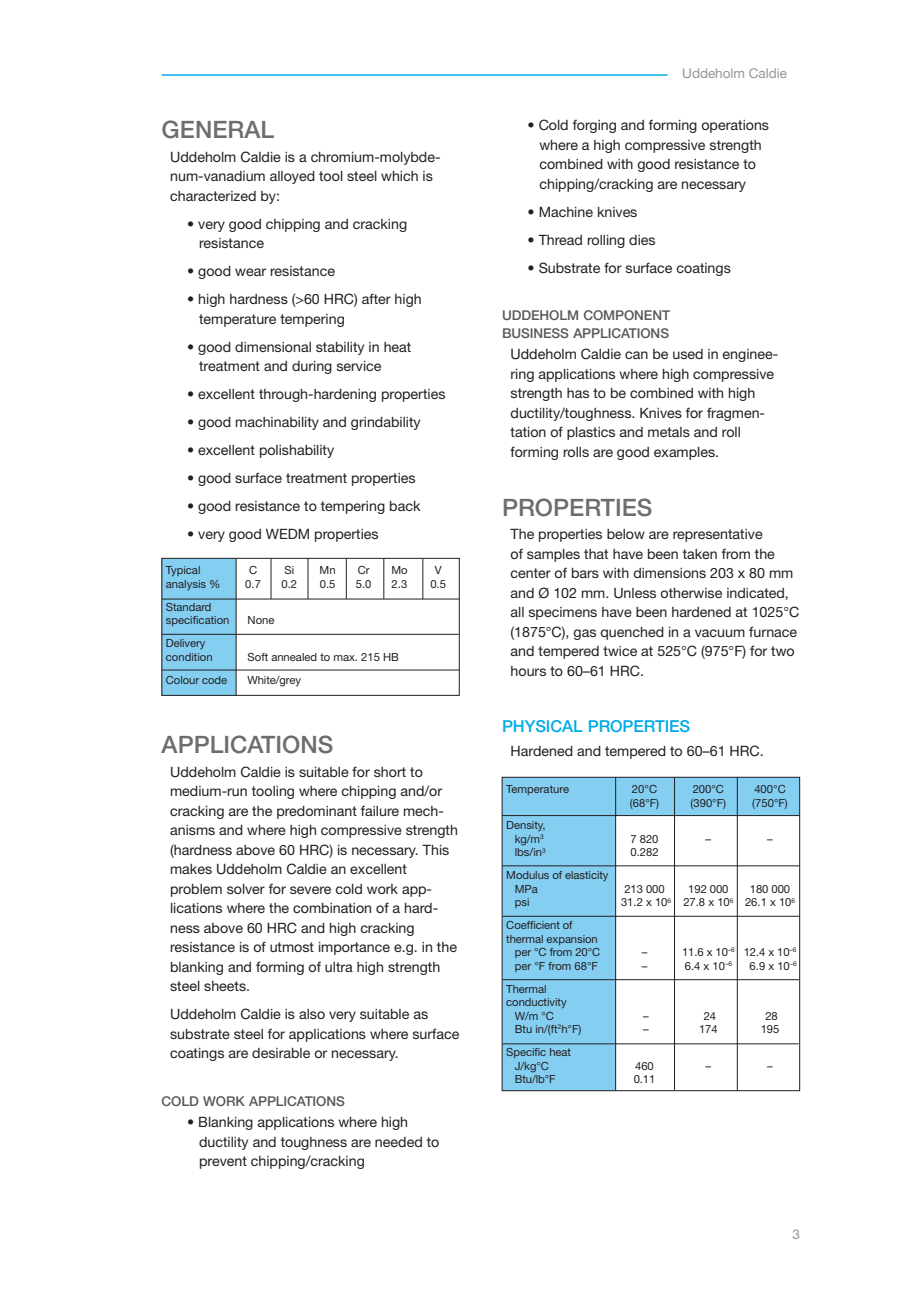
<style>
.page{position:relative;width:919px;height:1289px;background:#fff}
.page>*{position:absolute;margin:0;border:0;box-sizing:border-box;transform-origin:0 0}
.t1{font:500 24px "Helvetica Neue";color:#6c6d70}
.t2{font:500 16.5px "Helvetica Neue";letter-spacing:-.005em;color:#00abe7}
.t3{font:14.25px/19.5px "Helvetica Neue";color:#231f20}
.t4{font:500 13.5px/17.2px "Helvetica Neue";letter-spacing:-.005em;color:#57585a}
.t5{font:13.5px "Helvetica Neue";color:#939598}
.t6{font:11.25px/13.5px "Helvetica Neue";letter-spacing:-.005em;color:#231f20}
</style>
<div class="page">
<hr style="left:162px;top:74px;width:505px;height:2px;background:#00abe7">
<div style="left:502px;top:777px;width:297px;height:38px;background:#84cef2"></div>
<div style="left:502px;top:815px;width:113px;height:275px;background:#84cef2"></div>
<hr style="left:502px;top:815px;width:297px;height:1px;background:#231f20">
<hr style="left:615px;top:777px;width:1px;height:313px;background:#231f20">
<hr style="left:674px;top:777px;width:1px;height:313px;background:#231f20">
<hr style="left:737px;top:777px;width:1px;height:313px;background:#231f20">
<hr style="left:502px;top:865px;width:297px;height:1px;background:#231f20">
<hr style="left:502px;top:916px;width:297px;height:1px;background:#231f20">
<hr style="left:502px;top:979px;width:297px;height:1px;background:#231f20">
<hr style="left:502px;top:1043px;width:296px;height:1px;background:#231f20">
<div style="left:162px;top:558px;width:74px;height:137px;background:#84cef2"></div>
<div style="left:162px;top:558px;width:297px;height:137px;border:1px solid #231f20"></div>
<hr style="left:236px;top:558px;width:1px;height:137px;background:#231f20">
<hr style="left:271px;top:558px;width:1px;height:41px;background:#231f20">
<hr style="left:308px;top:558px;width:1px;height:41px;background:#231f20">
<hr style="left:346px;top:558px;width:1px;height:41px;background:#231f20">
<hr style="left:383px;top:558px;width:1px;height:41px;background:#231f20">
<hr style="left:422px;top:558px;width:1px;height:41px;background:#231f20">
<hr style="left:162px;top:598px;width:297px;height:1px;background:#231f20">
<hr style="left:162px;top:634px;width:296px;height:1px;background:#231f20">
<hr style="left:162px;top:669px;width:297px;height:1px;background:#231f20">
<h1 class="t1" style="left:162px;top:115px;width:114px">GENERAL</h1>
<p class="t3" style="left:170px;top:146px;width:272px">Uddeholm Caldie is a chromium-molybde&shy;num-vanadium alloyed tool steel which is characterized by:</p>
<p class="t3" style="left:199px;top:213px;width:209px;text-indent:-12px">• very good chipping and cracking resistance</p>
<p class="t3" style="left:187px;top:261px;width:149px">• good wear resistance</p>
<p class="t3" style="left:199px;top:289px;width:224px;text-indent:-12px">• high hardness (&gt;60 HRC) after high temperature tempering</p>
<p class="t3" style="left:199px;top:336px;width:214px;text-indent:-12px">• good dimensional stability in heat treatment and during service</p>
<p class="t3" style="left:187px;top:384px;width:260px">• excellent through-hardening properties</p>
<p class="t3" style="left:187px;top:412px;width:235px">• good machinability and grindability</p>
<p class="t3" style="left:187px;top:440px;width:148px">• excellent polishability</p>
<p class="t3" style="left:187px;top:468px;width:230px">• good surface treatment properties</p>
<p class="t3" style="left:187px;top:496px;width:235px">• good resistance to tempering back</p>
<p class="t3" style="left:187px;top:524px;width:193px">• very good WEDM properties</p>
<p class="t6" style="left:166px;top:563px;width:36px">Typical</p>
<p class="t6" style="left:249px;top:563px;width:10px">C</p>
<p class="t6" style="left:284px;top:563px;width:11px">Si</p>
<p class="t6" style="left:319px;top:563px;width:18px">Mn</p>
<p class="t6" style="left:358px;top:563px;width:13px">Cr</p>
<p class="t6" style="left:391px;top:563px;width:18px">Mo</p>
<p class="t6" style="left:434px;top:563px;width:8px">V</p>
<p class="t6" style="left:166px;top:577px;width:56px">analysis %</p>
<p class="t6" style="left:245px;top:577px;width:17px">0.7</p>
<p class="t6" style="left:281px;top:577px;width:17px">0.2</p>
<p class="t6" style="left:320px;top:577px;width:17px">0.5</p>
<p class="t6" style="left:356px;top:577px;width:17px">5.0</p>
<p class="t6" style="left:391px;top:577px;width:17px">2.3</p>
<p class="t6" style="left:430px;top:577px;width:17px">0.5</p>
<p class="t6" style="left:166px;top:599px;width:65px">Standard specification</p>
<p class="t6" style="left:247px;top:613px;width:28px">None</p>
<p class="t6" style="left:166px;top:636px;width:48px">Delivery condition</p>
<p class="t6" style="left:247px;top:649px;width:153px">Soft annealed to max. 215 HB</p>
<p class="t6" style="left:166px;top:672px;width:63px">Colour code</p>
<p class="t6" style="left:247px;top:672px;width:55px">White/grey</p>
<h1 class="t1" style="left:162px;top:730px;width:173px">APPLICATIONS</h1>
<p class="t3" style="left:170px;top:761px;width:289px">Uddeholm Caldie is suitable for short to medium-run tooling where chipping and/or cracking are the predominant failure mech&shy;anisms and where high compressive strength (hardness above 60 HRC) is necessary. This makes Uddeholm Caldie an excellent problem solver for severe cold work app&shy;lications where the combination of a hard&shy;ness above 60 HRC and high cracking resistance is of utmost importance e.g. in the blanking and forming of ultra high strength steel sheets.</p>
<p class="t3" style="left:170px;top:1004px;width:291px">Uddeholm Caldie is also very suitable as substrate steel for applications where surface coatings are desirable or necessary.</p>
<p class="t4" style="left:162px;top:1092px;width:185px">COLD WORK APPLICATIONS</p>
<p class="t3" style="left:199px;top:1112px;width:242px;text-indent:-12px">• Blanking applications where high ductility and toughness are needed to prevent chipping/cracking</p>
<p class="t5" style="left:682px;top:65px;width:106px">Uddeholm Caldie</p>
<p class="t3" style="left:539px;top:115px;width:231px;text-indent:-12px">• Cold forging and forming operations where a high compressive strength combined with good resistance to chipping/cracking are necessary</p>
<p class="t3" style="left:527px;top:202px;width:111px">• Machine knives</p>
<p class="t3" style="left:527px;top:230px;width:130px">• Thread rolling dies</p>
<p class="t3" style="left:527px;top:258px;width:205px">• Substrate for surface coatings</p>
<p class="t4" style="left:502px;top:307px;width:169px">UDDEHOLM COMPONENT<br>BUSINESS APPLICATIONS</p>
<p class="t3" style="left:510px;top:344px;width:269px">Uddeholm Caldie can be used in enginee&shy;ring applications where high compressive strength has to be combined with high ductility/toughness. Knives for fragmen&shy;tation of plastics and metals and roll forming rolls are good examples.</p>
<h1 class="t1" style="left:502px;top:493px;width:152px">PROPERTIES</h1>
<p class="t3" style="left:510px;top:524px;width:290px">The properties below are representative<br>of samples that have been taken from the center of bars with dimensions 203 x 80 mm and Ø 102 mm. Unless otherwise indicated, all specimens have been hardened at 1025°C (1875°C), gas quenched in a vacuum furnace and tempered twice at 525°C (975°F) for two hours to 60–61 HRC.</p>
<p class="t2" style="left:502px;top:716px;width:190px">PHYSICAL PROPERTIES</p>
<p class="t3" style="left:510px;top:741px;width:255px">Hardened and tempered to 60–61 HRC.</p>
<p class="t6" style="left:506px;top:782px;width:64px">Temperature</p>
<p class="t6" style="left:632px;top:782px;width:27px">20°C</p>
<p class="t6" style="left:692px;top:782px;width:33px">200°C</p>
<p class="t6" style="left:754px;top:782px;width:33px">400°C</p>
<p class="t6" style="left:630px;top:795px;width:31px">(68°F)</p>
<p class="t6" style="left:690px;top:795px;width:37px">(390°F)</p>
<p class="t6" style="left:752px;top:795px;width:37px">(750°F)</p>
<p class="t6" style="left:506px;top:818px;width:41px;text-align:center">Density, kg/m<sup>3</sup></p>
<p class="t6" style="left:630px;top:832px;width:29px">7 820</p>
<p class="t6" style="left:705px;top:832px;width:7px">–</p>
<p class="t6" style="left:767px;top:832px;width:7px">–</p>
<p class="t6" style="left:514px;top:845px;width:32px">lbs/in<sup>3</sup></p>
<p class="t6" style="left:630px;top:845px;width:30px">0.282</p>
<p class="t6" style="left:514px;top:868px;width:95px;text-indent:-8px">Modulus of elasticity<br>MPa</p>
<p class="t6" style="left:624px;top:881px;width:42px">213 000</p>
<p class="t6" style="left:688px;top:881px;width:42px">192 000</p>
<p class="t6" style="left:749px;top:881px;width:42px">180 000</p>
<p class="t6" style="left:514px;top:895px;width:16px">psi</p>
<p class="t6" style="left:621px;top:895px;width:176px">31.2 x 10<sup>6</sup> 27.8 x 10<sup>6</sup> 26.1 x 10<sup>6</sup></p>
<p class="t6" style="left:506px;top:918px;width:68px">Coefficient of</p>
<p class="t6" style="left:506px;top:931px;width:93px">thermal expansion</p>
<p class="t6" style="left:514px;top:945px;width:87px">per °C from 20°C</p>
<p class="t6" style="left:641px;top:945px;width:7px">–</p>
<p class="t6" style="left:682px;top:945px;width:116px">11.6 x 10<sup>–6</sup> 12.4 x 10<sup>–6</sup></p>
<p class="t6" style="left:514px;top:958px;width:85px">per °F from 68°F</p>
<p class="t6" style="left:641px;top:958px;width:7px">–</p>
<p class="t6" style="left:684px;top:958px;width:49px">6.4 x 10<sup>–6</sup></p>
<p class="t6" style="left:749px;top:958px;width:49px">6.9 x 10<sup>–6</sup></p>
<p class="t6" style="left:506px;top:981px;width:42px">Thermal</p>
<p class="t6" style="left:506px;top:995px;width:62px">conductivity</p>
<p class="t6" style="left:514px;top:1008px;width:41px">W/m °C</p>
<p class="t6" style="left:643px;top:1008px;width:7px">–</p>
<p class="t6" style="left:703px;top:1008px;width:14px">24</p>
<p class="t6" style="left:765px;top:1008px;width:14px">28</p>
<p class="t6" style="left:514px;top:1022px;width:68px">Btu in/(ft<sup>2</sup>h°F)</p>
<p class="t6" style="left:643px;top:1022px;width:7px">–</p>
<p class="t6" style="left:699px;top:1022px;width:20px">174</p>
<p class="t6" style="left:760px;top:1022px;width:20px">195</p>
<p class="t6" style="left:514px;top:1045px;width:58px;text-indent:-8px">Specific heat<br>J/kg°C</p>
<p class="t6" style="left:635px;top:1058px;width:20px">460</p>
<p class="t6" style="left:705px;top:1058px;width:7px">–</p>
<p class="t6" style="left:767px;top:1058px;width:7px">–</p>
<p class="t6" style="left:514px;top:1072px;width:42px">Btu/lb°F</p>
<p class="t6" style="left:633px;top:1072px;width:23px">0.11</p>
<p class="t5" style="left:792px;top:1226px;width:9px">3</p>
</div>
